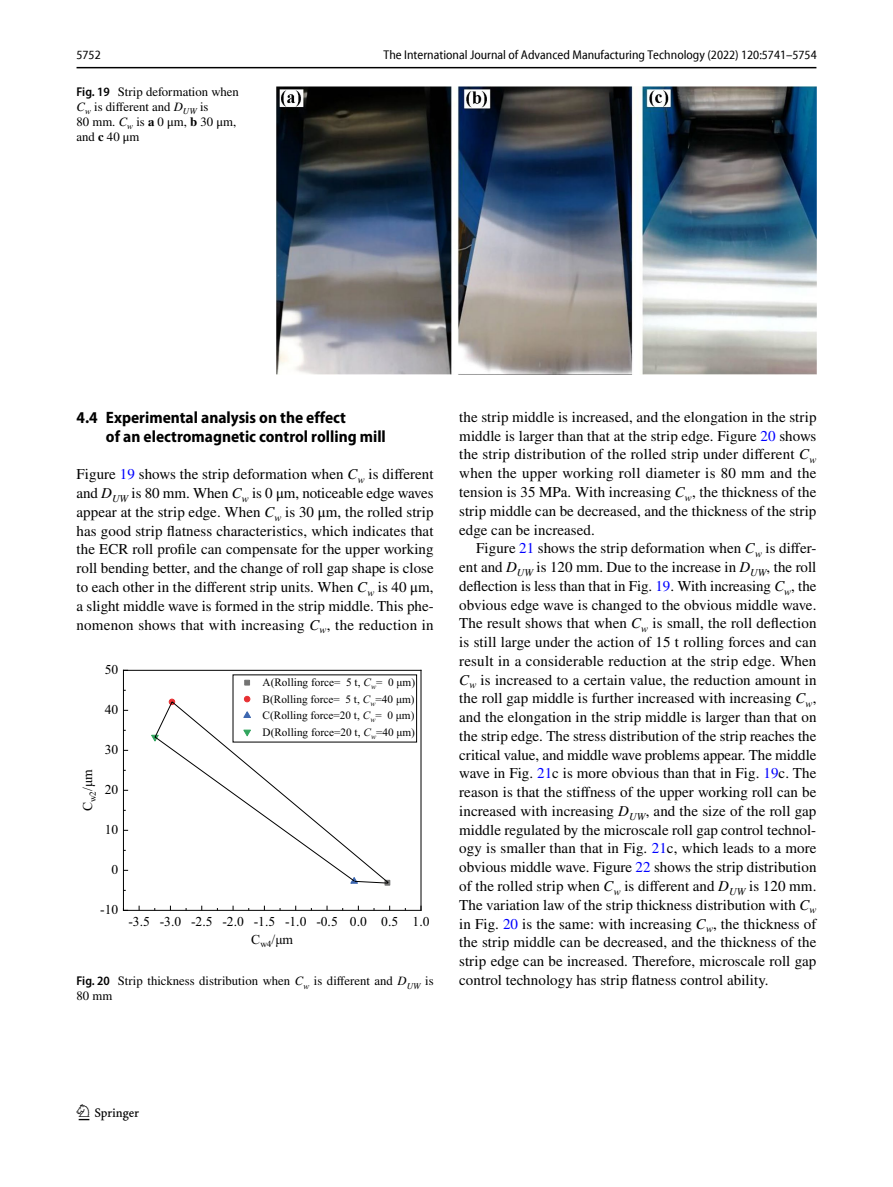
<style>
.page{position:relative;width:893px;height:1187px;background:#fff}
.page>*{position:absolute;margin:0;border:0;box-sizing:border-box;transform-origin:0 0}
.t1{font:22.5px "Springnew Regular 2";color:#000}
.t2{font:700 semi-condensed 16.5px/18.8px "Myriad Pro";color:#000}
.t3{font:15px/18.8px "STIX";letter-spacing:.005em;color:#000;text-align:justify}
.t4{font:13.65px "Times New Roman PSMT27";color:#000}
.t5{font:13.5px "Times New Roman PSMT27";color:#000}
.t6{font:12.75px/15px "STIX";color:#000}
.t7{font:semi-condensed 12.75px "Myriad Pro Unic";color:#000}
.t8{font:11.25px/16.5px "Times New Roman PSMT27";color:#000;text-align:justify}
.s1{font-family:"Myriad Pro";font-weight:600;font-stretch:semi-condensed}
.s2{font-style:italic}
.s3{font-weight:700}
.s4{color:#00f}
.s5{font-family:"Times New Roman PS Italic MT9"}
</style>
<div class="page">
<hr style="left:77px;top:67px;width:739px;height:1px;background:#000">
<img style="left:276px;top:87px;width:540px;height:287px">
<hr style="left:123px;top:909px;width:298px;height:1px;background:#000">
<hr style="left:123px;top:669px;width:298px;height:1px;background:#000">
<hr style="left:123px;top:670px;width:1px;height:240px;background:#000">
<hr style="left:421px;top:670px;width:1px;height:240px;background:#000">
<svg style="left:151px;top:734px;width:3px;height:6px"></svg>
<svg style="left:245px;top:680px;width:5px;height:5px"></svg>
<svg style="left:244px;top:696px;width:6px;height:4px"></svg>
<svg style="left:154px;top:700px;width:236px;height:184px"></svg>
<p class="t7" style="left:77px;top:50px;width:26px">5752</p>
<p class="t7" style="left:384px;top:50px;width:435px">The International Journal of Advanced Manufacturing Technology (2022) 120:5741–5754</p>
<p class="t6" style="left:77px;top:85px;width:164px"><span class="s1">Fig. 19</span> Strip deformation when<br><span class="s2">C</span><sub>w</sub> is different and <span class="s2">D</span><sub>UW</sub> is<br>80 mm. <span class="s2">C</span><sub>w</sub> is <span class="s3">a</span> 0 μm, <span class="s3">b</span> 30 μm, and <span class="s3">c</span> 40 μm</p>
<p class="t2" style="left:106px;top:408px;width:281px;text-indent:-29px">4.4 Experimental analysis on the effect<br>of an electromagnetic control rolling mill</p>
<p class="t3" style="left:77px;top:466px;width:359px">Figure <span class="s4">19</span> shows the strip deformation when <span class="s2">C</span><sub>w</sub> is different and <span class="s2">D</span><sub>UW</sub> is 80 mm. When <span class="s2">C</span><sub>w</sub> is 0 μm, noticeable edge waves appear at the strip edge. When <span class="s2">C</span><sub>w</sub> is 30 μm, the rolled strip has good strip flatness characteristics, which indicates that the ECR roll profile can compensate for the upper working roll bending better, and the change of roll gap shape is close to each other in the different strip units. When <span class="s2">C</span><sub>w</sub> is 40 μm, a slight middle wave is formed in the strip middle. This phe&shy;nomenon shows that with increasing <span class="s2">C</span><sub>w</sub>, the reduction in</p>
<p class="t4" style="left:105px;top:664px;width:15px">50</p>
<p class="t4" style="left:105px;top:704px;width:15px">40</p>
<p class="t5" style="left:83px;top:811px;width:43px;rotate:-90deg">C<sub>w2</sub> mμ/</p>
<p class="t4" style="left:105px;top:744px;width:15px">30</p>
<p class="t4" style="left:105px;top:784px;width:15px">20</p>
<p class="t4" style="left:105px;top:824px;width:15px">10</p>
<p class="t4" style="left:112px;top:864px;width:8px">0</p>
<p class="t8" style="left:263px;top:675px;width:154px">A(Rolling force= 5 t, <span class="s5">C</span><sub>w</sub>= 0 μm)<br>B(Rolling force= 5 t, <span class="s5">C</span><sub>w</sub>=40 μm)<br>C(Rolling force=20 t, <span class="s5">C</span><sub>w</sub>= 0 μm)<br>D(Rolling force=20 t, <span class="s5">C</span><sub>w</sub>=40 μm)</p>
<p class="t4" style="left:100px;top:904px;width:20px">-10</p>
<p class="t4" style="left:128px;top:916px;width:303px">-3.5 -3.0 -2.5 -2.0 -1.5 -1.0 -0.5 0.0 0.5 1.0</p>
<p class="t4" style="left:251px;top:934px;width:43px">C<sub>w4</sub>/μm</p>
<p class="t6" style="left:77px;top:974px;width:359px"><span class="s1">Fig. 20</span> Strip thickness distribution when <span class="s2">C</span><sub>w</sub> is different and <span class="s2">D</span><sub>UW</sub> is<br>80 mm</p>
<p class="t3" style="left:459px;top:408px;width:359px">the strip middle is increased, and the elongation in the strip middle is larger than that at the strip edge. Figure <span class="s4">20</span> shows the strip distribution of the rolled strip under different <span class="s2">C</span><sub>w </sub>when the upper working roll diameter is 80 mm and the tension is 35 MPa. With increasing <span class="s2">C</span><sub>w</sub>, the thickness of the strip middle can be decreased, and the thickness of the strip edge can be increased.</p>
<p class="t3" style="left:459px;top:540px;width:359px;text-indent:17px">Figure <span class="s4">21</span> shows the strip deformation when <span class="s2">C</span><sub>w</sub> is differ&shy;ent and <span class="s2">D</span><sub>UW</sub> is 120 mm. Due to the increase in <span class="s2">D</span><sub>UW</sub>, the roll deflection is less than that in Fig. <span class="s4">19</span>. With increasing <span class="s2">C</span><sub>w</sub>, the obvious edge wave is changed to the obvious middle wave.<br>The result shows that when <span class="s2">C</span><sub>w</sub> is small, the roll deflection is still large under the action of 15 t rolling forces and can result in a considerable reduction at the strip edge. When <span class="s2">C</span><sub>w</sub> is increased to a certain value, the reduction amount in the roll gap middle is further increased with increasing <span class="s2">C</span><sub>w</sub>, and the elongation in the strip middle is larger than that on the strip edge. The stress distribution of the strip reaches the critical value, and middle wave problems appear. The middle wave in Fig. <span class="s4">21</span>c is more obvious than that in Fig. <span class="s4">19</span>c. The reason is that the stiffness of the upper working roll can be increased with increasing <span class="s2">D</span><sub>UW</sub>, and the size of the roll gap middle regulated by the microscale roll gap control technol&shy;ogy is smaller than that in Fig. <span class="s4">21</span>c, which leads to a more obvious middle wave. Figure <span class="s4">22</span> shows the strip distribution of the rolled strip when <span class="s2">C</span><sub>w</sub> is different and <span class="s2">D</span><sub>UW</sub> is 120 mm.<br>The variation law of the strip thickness distribution with <span class="s2">C</span><sub>w </sub>in Fig. <span class="s4">20</span> is the same: with increasing <span class="s2">C</span><sub>w</sub>, the thickness of the strip middle can be decreased, and the thickness of the strip edge can be increased. Therefore, microscale roll gap control technology has strip flatness control ability.</p>
<h1 class="t1" style="left:79px;top:1104px;width:62px">1 3</h1>
</div>
